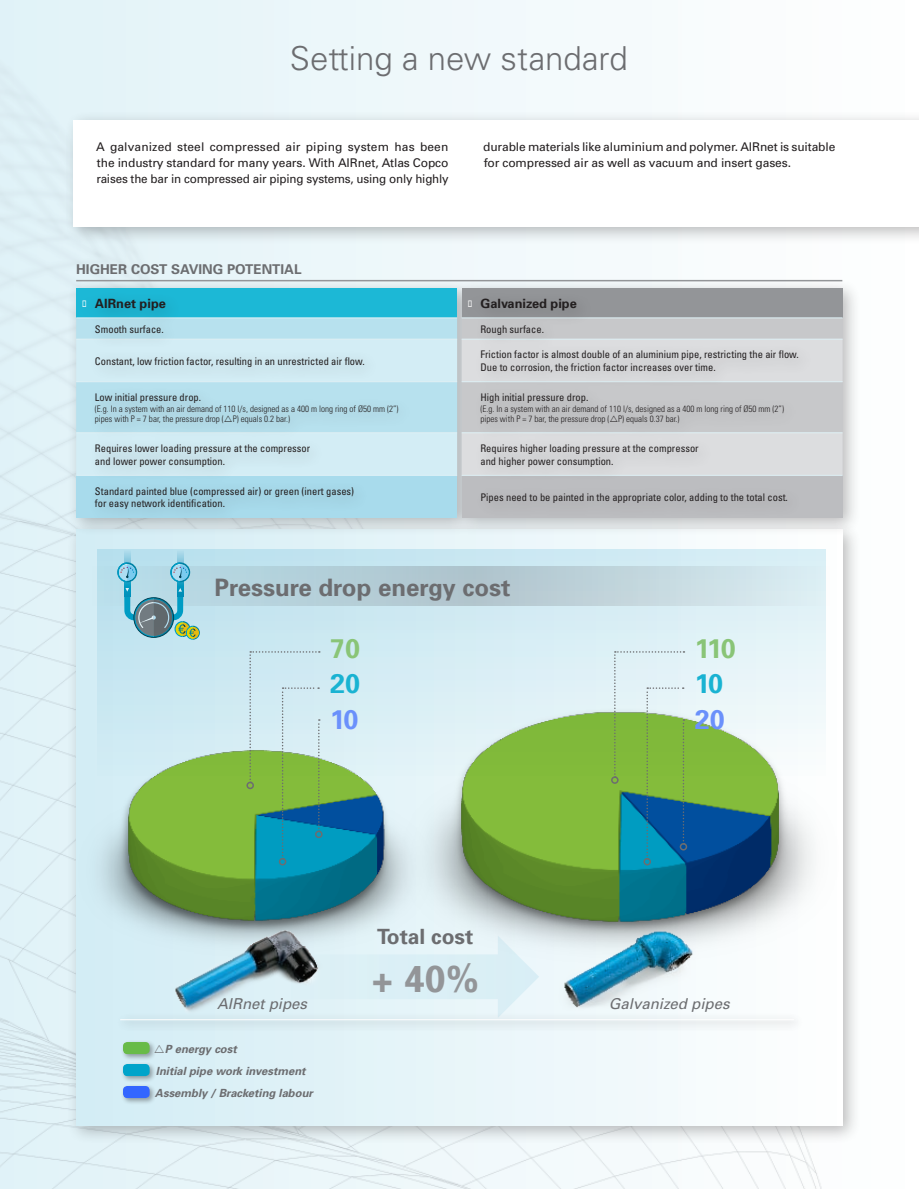
<style>
.page{position:relative;width:919px;height:1189px;background:#fff}
.page>*{position:absolute;margin:0;border:0;box-sizing:border-box;transform-origin:0 0}
.t1{font:700 37.5px "Univers";color:#939598}
.t2{font:300 33px "Univers";color:#6c6d70}
.t3{font:700 27px "Univers";color:#96cc7a}
.t4{font:700 27px "Univers";color:#1cb8d6}
.t5{font:700 27px "Univers";color:#7094ff}
.t6{font:700 24px "Univers";color:#6c6d70}
.t7{font:700 21px "Univers";color:#6c6d70}
.t8{font:italic 15px "Univers";color:#6c6d70}
.t9{font:700 13.5px "Univers";color:#6c6d70}
.t10{font:700 12.75px "Univers";color:#231f20}
.t11{font:12px/16.2px "Univers";letter-spacing:-.01em;color:#231f20;text-align:justify}
.t12{font:italic 700 11.25px/21.9px "Univers";color:#6c6d70}
.t13{font:condensed 10.5px/12.6px "Univers";color:#231f20}
.t14{font:300 condensed 9px/10.8px "Univers";color:#231f20}
</style>
<div class="page">
<img style="left:0;top:17px;width:822px;height:1171px">
<div style="left:66px;top:519px;width:801px;height:631px;background:#231f20;opacity:.3"></div>
<div style="left:76px;top:530px;width:765px;height:595px;background:linear-gradient(to right,#d2ecf5,#fefefe)"></div>
<img style="left:43px;top:701px;width:824px;height:346px">
<div style="left:63px;top:109px;width:855px;height:143px;background:#231f20;opacity:.3"></div>
<div style="left:73px;top:120px;width:845px;height:106px;background:#fff"></div>
<svg style="left:97px;top:569px;width:727px;height:208px;background:#c8e2dc"></svg>
<div style="left:246px;top:781px;width:8px;height:8px;border:2px solid #6c6d70;border-radius:50%"></div>
<div style="left:279px;top:857px;width:7px;height:8px;border:2px solid #6c6d70;border-radius:50%"></div>
<svg style="left:249px;top:651px;width:70px;height:208px;background:#8cc6ae"></svg>
<div style="left:315px;top:830px;width:7px;height:7px;border:2px solid #6c6d70;border-radius:50%"></div>
<div style="left:610px;top:776px;width:8px;height:7px;border:2px solid #6c6d70;border-radius:50%"></div>
<div style="left:643px;top:857px;width:7px;height:8px;border:2px solid #6c6d70;border-radius:50%"></div>
<svg style="left:613px;top:651px;width:71px;height:208px;background:#7bb691"></svg>
<div style="left:679px;top:842px;width:7px;height:8px;border:2px solid #6c6d70;border-radius:50%"></div>
<div style="left:113px;top:1011px;width:698px;height:26px;background:#231f20;opacity:.7"></div>
<hr style="left:120px;top:1019px;width:673px;height:1px;background:#fff">
<div style="left:120px;top:1039px;width:42px;height:27px;background:#231f20;opacity:.4"></div>
<div style="left:123px;top:1041px;width:26px;height:12px;background:#68bb48;border-radius:4px"></div>
<div style="left:120px;top:1061px;width:42px;height:27px;background:#231f20;opacity:.4"></div>
<div style="left:123px;top:1063px;width:26px;height:12px;background:#00a4ca;border-radius:4px"></div>
<div style="left:120px;top:1083px;width:42px;height:27px;background:#231f20;opacity:.4"></div>
<div style="left:123px;top:1085px;width:26px;height:12px;background:#36f;border-radius:4px"></div>
<div style="left:66px;top:277px;width:812px;height:281px;background:#231f20;opacity:.3"></div>
<svg style="left:334px;top:935px;width:205px;height:82px;background:#dff1f6"></svg>
<img style="left:545px;top:925px;width:156px;height:94px">
<img style="left:170px;top:926px;width:164px;height:91px">
<hr style="left:76px;top:280px;width:765px;height:1px;background:#939598">
<div style="left:72px;top:288px;width:812px;height:281px;background:#231f20;opacity:.3"></div>
<svg style="left:154px;top:1044px;width:10px;height:8px"></svg>
<svg style="left:83px;top:300px;width:3px;height:6px"></svg>
<svg style="left:468px;top:300px;width:3px;height:6px"></svg>
<svg style="left:76px;top:318px;width:766px;height:114px;background:#c6d8de"></svg>
<h2 class="t2" style="left:290px;top:38px;width:339px">Setting a new standard</h2>
<p class="t11" style="left:96px;top:138px;width:354px">A galvanized steel compressed air piping system has been the industry standard for many years. With AIRnet, Atlas Copco raises the bar in compressed air piping systems, using only highly</p>
<p class="t11" style="left:483px;top:138px;width:353px">durable materials like aluminium and polymer. AIRnet is suitable for compressed air as well as vacuum and insert gases.</p>
<p class="t9" style="left:76px;top:260px;width:227px">HIGHER COST SAVING POTENTIAL</p>
<p class="t10" style="left:95px;top:295px;width:72px">AIRnet pipe</p>
<p class="t10" style="left:480px;top:295px;width:98px">Galvanized pipe</p>
<p class="t13" style="left:95px;top:322px;width:70px">Smooth surface.</p>
<p class="t13" style="left:480px;top:322px;width:65px">Rough surface.</p>
<p class="t13" style="left:95px;top:354px;width:271px">Constant, low friction factor, resulting in an unrestricted air flow.</p>
<p class="t13" style="left:480px;top:348px;width:320px">Friction factor is almost double of an aluminium pipe, restricting the air flow.<br>Due to corrosion, the friction factor increases over time.</p>
<p class="t13" style="left:95px;top:390px;width:108px">Low initial pressure drop.</p>
<p class="t14" style="left:95px;top:403px;width:305px">(E.g. In a system with an air demand of 110 l/s, designed as a 400 m long ring of Ø50 mm (2”) pipes with P = 7 bar, the pressure drop ( P) equals 0.2 bar.)</p>
<p class="t13" style="left:480px;top:390px;width:109px">High initial pressure drop.</p>
<p class="t14" style="left:480px;top:403px;width:305px">(E.g. In a system with an air demand of 110 l/s, designed as a 400 m long ring of Ø50 mm (2”) pipes with P = 7 bar, the pressure drop ( P) equals 0.37 bar.)</p>
<p class="t13" style="left:95px;top:441px;width:217px">Requires lower loading pressure at the compressor and lower power consumption.</p>
<p class="t13" style="left:480px;top:441px;width:220px">Requires higher loading pressure at the compressor and higher power consumption.</p>
<p class="t13" style="left:95px;top:484px;width:260px">Standard painted blue (compressed air) or green (inert gases) for easy network identification.</p>
<p class="t13" style="left:480px;top:490px;width:309px">Pipes need to be painted in the appropriate color, adding to the total cost.</p>
<h3 class="t6" style="left:214px;top:572px;width:297px">Pressure drop energy cost</h3>
<h3 class="t3" style="left:330px;top:631px;width:32px">70</h3>
<h3 class="t4" style="left:330px;top:665px;width:32px">20</h3>
<h3 class="t5" style="left:330px;top:702px;width:30px">10</h3>
<h3 class="t7" style="left:377px;top:923px;width:98px">Total cost</h3>
<h1 class="t1" style="left:371px;top:954px;width:109px">+ 40%</h1>
<h3 class="t3" style="left:694px;top:631px;width:42px">110</h3>
<h3 class="t4" style="left:694px;top:665px;width:30px">10</h3>
<h3 class="t5" style="left:694px;top:702px;width:32px">20</h3>
<h3 class="t8" style="left:217px;top:993px;width:92px">AIRnet pipes</h3>
<h3 class="t8" style="left:608px;top:993px;width:122px">Galvanized pipes</h3>
<p class="t12" style="left:155px;top:1036px;width:159px;text-indent:10px">P energy cost<br>Initial pipe work investment<br>Assembly / Bracketing labour</p>
</div>
